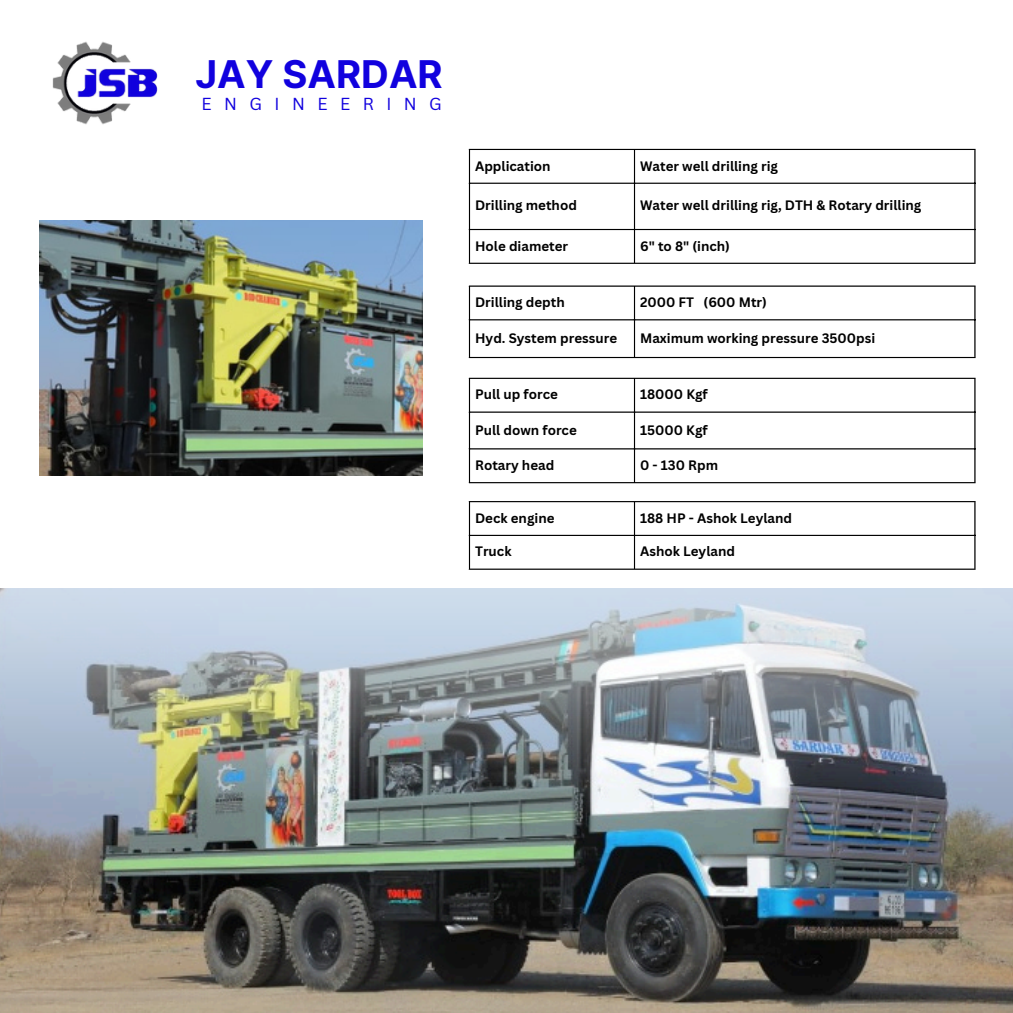
<style>
.page{position:relative;width:1013px;height:1013px;background:#fff}
.page>*{position:absolute;margin:0;border:0;box-sizing:border-box;transform-origin:0 0}
.t1{font:700 38.25px "Inter";color:#1101de}
.t2{font:16.88px "Canva Sans";letter-spacing:.735em;color:#1101de}
.t3{font:700 13.28px "Canva Sans";color:#000}
</style>
<div class="page">
<hr style="left:469px;top:150px;width:1px;height:113px;background:#000">
<hr style="left:634px;top:150px;width:1px;height:113px;background:#000">
<hr style="left:974px;top:150px;width:1px;height:113px;background:#000">
<hr style="left:469px;top:149px;width:506px;height:1px;background:#000">
<hr style="left:469px;top:183px;width:506px;height:1px;background:#000">
<hr style="left:469px;top:229px;width:506px;height:1px;background:#000">
<hr style="left:469px;top:263px;width:506px;height:1px;background:#000">
<hr style="left:469px;top:287px;width:1px;height:70px;background:#000">
<hr style="left:634px;top:287px;width:1px;height:70px;background:#000">
<hr style="left:974px;top:287px;width:1px;height:70px;background:#000">
<hr style="left:469px;top:285px;width:506px;height:2px;background:#000">
<hr style="left:469px;top:319px;width:506px;height:1px;background:#000">
<hr style="left:469px;top:357px;width:506px;height:1px;background:#000">
<hr style="left:469px;top:379px;width:1px;height:103px;background:#000">
<hr style="left:634px;top:379px;width:1px;height:103px;background:#000">
<hr style="left:974px;top:379px;width:1px;height:103px;background:#000">
<hr style="left:469px;top:378px;width:506px;height:1px;background:#000">
<hr style="left:469px;top:411px;width:506px;height:1px;background:#000">
<hr style="left:469px;top:448px;width:506px;height:1px;background:#000">
<hr style="left:469px;top:482px;width:506px;height:1px;background:#000">
<hr style="left:469px;top:502px;width:1px;height:66px;background:#000">
<hr style="left:634px;top:502px;width:1px;height:66px;background:#000">
<hr style="left:974px;top:502px;width:1px;height:66px;background:#000">
<hr style="left:469px;top:501px;width:506px;height:1px;background:#000">
<hr style="left:469px;top:535px;width:506px;height:1px;background:#000">
<hr style="left:469px;top:568px;width:506px;height:1px;background:#000">
<img style="left:52px;top:41px;width:106px;height:84px">
<img style="left:0;top:588px;width:1012px;height:424px">
<img style="left:39px;top:220px;width:383px;height:255px">
<p class="t1" style="left:195px;top:52px;width:249px">JAY SARDAR</p>
<p class="t2" style="left:201px;top:92px;width:242px">ENGINEERING</p>
<p class="t3" style="left:475px;top:156px;width:77px">Application</p>
<h1 class="t3" style="left:640px;top:156px;width:139px">Water well drilling rig</h1>
<p class="t3" style="left:475px;top:196px;width:103px">Drilling method</p>
<p class="t3" style="left:640px;top:196px;width:283px">Water well drilling rig, DTH &amp; Rotary drilling</p>
<p class="t3" style="left:475px;top:236px;width:95px">Hole diameter</p>
<p class="t3" style="left:640px;top:236px;width:91px">6" to 8" (inch)</p>
<p class="t3" style="left:475px;top:293px;width:91px">Drilling depth</p>
<p class="t3" style="left:640px;top:293px;width:128px">2000 FT (600 Mtr)</p>
<p class="t3" style="left:475px;top:328px;width:143px">Hyd. System pressure</p>
<p class="t3" style="left:640px;top:328px;width:237px">Maximum working pressure 3500psi</p>
<p class="t3" style="left:475px;top:385px;width:84px">Pull up force</p>
<p class="t3" style="left:640px;top:385px;width:69px">18000 Kgf</p>
<p class="t3" style="left:475px;top:420px;width:103px">Pull down force</p>
<p class="t3" style="left:640px;top:420px;width:69px">15000 Kgf</p>
<p class="t3" style="left:475px;top:456px;width:81px">Rotary head</p>
<p class="t3" style="left:640px;top:456px;width:79px">0 - 130 Rpm</p>
<p class="t3" style="left:475px;top:508px;width:81px">Deck engine</p>
<p class="t3" style="left:640px;top:508px;width:153px">188 HP - Ashok Leyland</p>
<p class="t3" style="left:475px;top:542px;width:38px">Truck</p>
<p class="t3" style="left:640px;top:542px;width:96px">Ashok Leyland</p>
</div>
